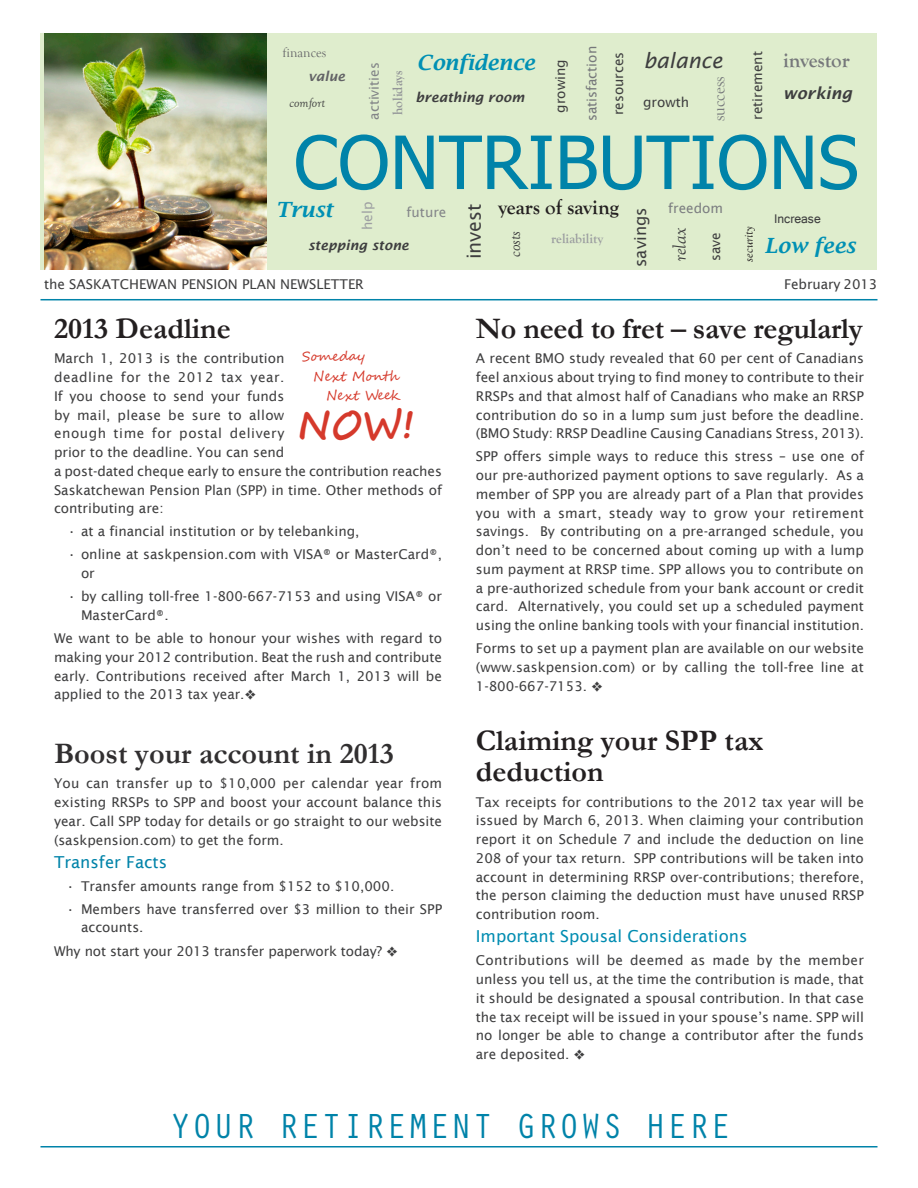
<style>
.page{position:relative;width:918px;height:1188px;background:#fff}
.page>*{position:absolute;margin:0;border:0;box-sizing:border-box;transform-origin:0 0}
.Body_text{font:73.5px "Tahoma";color:#0083a9}
.Body_text-2{font:700 39px "Segoe Script";color:#d5392b}
.Body_text-3{font:36px "Orator Std";color:#0083a9}
.Heading{font:700 30px/31.5px "Garamond";color:#231f20}
.Heading-2{font:700 30px "Garamond";color:#312f30}
.Body_text-4{font:italic 600 21px "Lucida Bright";color:#0090b4}
.Body_text-5{font:700 21px "Goudy Old Style T";color:#231f20}
.Body_text-6{font:700 21px "Goudy Old Style T";letter-spacing:-.005em;color:#76787b}
.Body_text-7{font:italic 21px "Lucida Sans";color:#3e3e3f}
.Body_text-8{font:19.5px "Lucida Sans";color:#3e3e3f}
.Body_text-9{font:italic 19.5px "Goudy Old Style T";color:#3e3e3f}
.Sub_Heading{font:16.5px "Lucida Sans";color:#008cb1}
.Sub_Heading-2{font:16.5px "Lucida Sans";color:#0083a9}
.Body_text-10{font:italic 600 16.5px "Lucida Sans";color:#3e3e3f}
.Body_text-11{font:16.5px "Goudy Old Style T";color:#76787b}
.Body_text-12{font:16.5px "Lucida Sans";color:#3e3e3f}
.Body_text-13{font:italic 16.5px "Goudy Old Style T";color:#3e3e3f}
.Body_text-14{font:13.5px/18.8px "Lucida Sans";color:#3e3e3f;text-align:justify}
.Body_text-15{font:italic 600 13.5px "Lucida Sans";color:#3e3e3f}
.Body_text-16{font:13.5px "Segoe Script";color:#d5392b}
.Body_text-17{font:13.5px "Lucida Sans";color:#76787b}
.Body_text-18{font:700 13.5px "Goudy Old Style T";color:#9b9da0}
.Body_text-19{font:13.5px "Lucida Sans";color:#828487}
.Body_text-20{font:13.5px "Goudy Old Style T";color:#67676a}
.Body_text-21{font:700 13.5px "Goudy Old Style T";color:#939598}
.Body_text-22{font:13.5px "Latha";color:#3e3e3f}
.Body_text-23{font:italic 13.5px "Goudy Old Style T";color:#231f20}
.Body_text-24{font:13.5px "Lucida Sans";color:#7c7e81}
.Body_text-25{font:italic 13.5px "Goudy Old Style T";color:#3e3e3f}
.Body_text-26{font:13.5px "Lucida Sans";color:#848689}
.Body_text-27{font:italic 600 13.5px "Lucida Sans";color:#636366}
.Body_text-28{font:13.5px "Lucida Sans";color:#9d9fa2}
</style>
<div class="page">
<hr style="left:40px;top:1146px;width:838px;height:2px;background:#0083a9">
<hr style="left:40px;top:299px;width:838px;height:1px;background:#0083a9">
<div style="left:40px;top:33px;width:838px;height:237px;background:#dfedcd"></div>
<img style="left:44px;top:33px;width:223px;height:237px">
<p class="Body_text-20" style="left:283px;top:45px;width:45px">finances</p>
<p class="Body_text-27" style="left:308px;top:68px;width:39px">value</p>
<p class="Body_text-25" style="left:290px;top:95px;width:37px">comfort</p>
<p class="Body_text-19" style="left:366px;top:120px;width:59px;rotate:-90deg">activities</p>
<p class="Body_text-21" style="left:390px;top:115px;width:46px;rotate:-90deg">holidays</p>
<p class="Body_text-4" style="left:416px;top:51px;width:120px">Confidence</p>
<p class="Body_text-14" style="left:551px;top:113px;width:55px;rotate:-90deg">growing</p>
<p class="Body_text-15" style="left:415px;top:90px;width:111px">breathing room</p>
<p class="Body_text-17" style="left:584px;top:121px;width:76px;rotate:-90deg">satisfaction</p>
<p class="Body_text-14" style="left:609px;top:115px;width:65px;rotate:-90deg">resources</p>
<p class="Body_text-7" style="left:643px;top:48px;width:81px">balance</p>
<p class="Body_text-11" style="left:710px;top:121px;width:47px;rotate:-90deg">success</p>
<p class="Body_text-14" style="left:643px;top:93px;width:48px">growth</p>
<p class="Body_text-14" style="left:748px;top:120px;width:70px;rotate:-90deg">retirement</p>
<p class="Body_text-6" style="left:783px;top:48px;width:68px">investor</p>
<p class="Body_text-10" style="left:783px;top:83px;width:71px">working</p>
<p class="Body_text" style="left:294px;top:113px;width:567px">CONTRIBUTIONS</p>
<p class="Body_text-26" style="left:407px;top:205px;width:41px">future</p>
<p class="Body_text-5" style="left:498px;top:196px;width:122px">years of saving</p>
<p class="Body_text-24" style="left:668px;top:201px;width:56px">freedom</p>
<p class="Body_text-4" style="left:275px;top:197px;width:59px">Trust</p>
<p class="Body_text-28" style="left:360px;top:230px;width:30px;rotate:-90deg">help</p>
<p class="Body_text-8" style="left:463px;top:259px;width:57px;rotate:-90deg">invest</p>
<p class="Body_text-12" style="left:631px;top:267px;width:61px;rotate:-90deg">savings</p>
<p class="Body_text-9" style="left:669px;top:261px;width:34px;rotate:-90deg">relax</p>
<p class="Body_text-13" style="left:506px;top:257px;width:28px;rotate:-90deg">costs</p>
<p class="Body_text-14" style="left:706px;top:261px;width:30px;rotate:-90deg">save</p>
<p class="Body_text-18" style="left:551px;top:231px;width:54px">reliability</p>
<p class="Body_text-15" style="left:308px;top:237px;width:102px">stepping stone</p>
<p class="Body_text-23" style="left:741px;top:262px;width:37px;rotate:-90deg">security</p>
<p class="Body_text-22" style="left:774px;top:208px;width:48px">Increase</p>
<p class="Body_text-4" style="left:765px;top:233px;width:93px">Low fees</p>
<p class="Body_text-14" style="left:44px;top:275px;width:321px">the SASKATCHEWAN PENSION PLAN NEWSLETTER</p>
<p class="Heading" style="left:54px;top:313px;width:178px">2013 Deadline</p>
<p class="Body_text-14" style="left:54px;top:349px;width:390px;text-align:left">March 1, 2013 is the contribution<br>deadline for the 2012 tax year.<br>If you choose to send your funds<br>by mail, please be sure to allow<br>enough time for postal delivery<br>prior to the deadline. You can send<br>a post-dated cheque early to ensure the contribution reaches Saskatchewan Pension Plan (SPP) in time. Other methods of contributing are:</p>
<p class="Body_text-14" style="left:68px;top:522px;width:294px">• at a financial institution or by telebanking,</p>
<p class="Body_text-14" style="left:81px;top:545px;width:363px;text-indent:-14px">• online at saskpension.com with VISA® or MasterCard®, or</p>
<p class="Body_text-14" style="left:81px;top:587px;width:363px;text-indent:-14px">• by calling toll-free 1-800-667-7153 and using VISA® or<br>MasterCard®.</p>
<p class="Body_text-14" style="left:54px;top:629px;width:390px">We want to be able to honour your wishes with regard to making your 2012 contribution. Beat the rush and contribute early. Contributions received after March 1, 2013 will be applied to the 2013 tax year.❖</p>
<p class="Body_text-16" style="left:302px;top:345px;width:65px">Someday</p>
<p class="Body_text-16" style="left:313px;top:365px;width:87px">Next Month</p>
<p class="Body_text-16" style="left:326px;top:384px;width:75px">Next Week</p>
<p class="Body_text-2" style="left:298px;top:393px;width:118px">NOW!</p>
<p class="Heading-2" style="left:54px;top:733px;width:341px">Boost your account in 2013</p>
<p class="Body_text-14" style="left:54px;top:774px;width:390px">You can transfer up to $10,000 per calendar year from existing RRSPs to SPP and boost your account balance this year. Call SPP today for details or go straight to our website (saskpension.com) to get the form.</p>
<p class="Sub_Heading-2" style="left:54px;top:852px;width:115px">Transfer Facts</p>
<p class="Body_text-14" style="left:66px;top:876px;width:330px">• Transfer amounts range from $152 to $10,000.</p>
<p class="Body_text-14" style="left:81px;top:899px;width:363px;text-indent:-15px">• Members have transferred over $3 million to their SPP accounts.</p>
<p class="Body_text-14" style="left:54px;top:941px;width:345px">Why not start your 2013 transfer paperwork today? ❖</p>
<p class="Body_text-14" style="left:784px;top:275px;width:95px">February 2013</p>
<p class="Heading" style="left:476px;top:313px;width:388px">No need to fret – save regularly</p>
<p class="Body_text-14" style="left:476px;top:349px;width:390px">A recent BMO study revealed that 60 per cent of Canadians feel anxious about trying to find money to contribute to their RRSPs and that almost half of Canadians who make an RRSP contribution do so in a lump sum just before the deadline. (BMO Study: RRSP Deadline Causing Canadians Stress, 2013).</p>
<p class="Body_text-14" style="left:476px;top:447px;width:390px">SPP offers simple ways to reduce this stress – use one of our pre-authorized payment options to save regularly. As a member of SPP you are already part of a Plan that provides you with a smart, steady way to grow your retirement savings. By contributing on a pre-arranged schedule, you don’t need to be concerned about coming up with a lump sum payment at RRSP time. SPP allows you to contribute on a pre-authorized schedule from your bank account or credit card. Alternatively, you could set up a scheduled payment using the online banking tools with your financial institution.</p>
<p class="Body_text-14" style="left:476px;top:639px;width:390px">Forms to set up a payment plan are available on our website (www.saskpension.com) or by calling the toll-free line at 1-800-667-7153. ❖</p>
<p class="Heading" style="left:476px;top:725px;width:289px">Claiming your SPP tax deduction</p>
<p class="Body_text-14" style="left:476px;top:792px;width:390px">Tax receipts for contributions to the 2012 tax year will be issued by March 6, 2013. When claiming your contribution report it on Schedule 7 and include the deduction on line 208 of your tax return. SPP contributions will be taken into account in determining RRSP over-contributions; therefore, the person claiming the deduction must have unused RRSP contribution room.</p>
<p class="Sub_Heading" style="left:476px;top:927px;width:273px">Important Spousal Considerations</p>
<p class="Body_text-14" style="left:476px;top:951px;width:390px">Contributions will be deemed as made by the member unless you tell us, at the time the contribution is made, that it should be designated a spousal contribution. In that case the tax receipt will be issued in your spouse’s name. SPP will no longer be able to change a contributor after the funds are deposited. ❖</p>
<p class="Body_text-3" style="left:170px;top:1100px;width:563px">YOUR RETIREMENT GROWS HERE</p>
</div>
